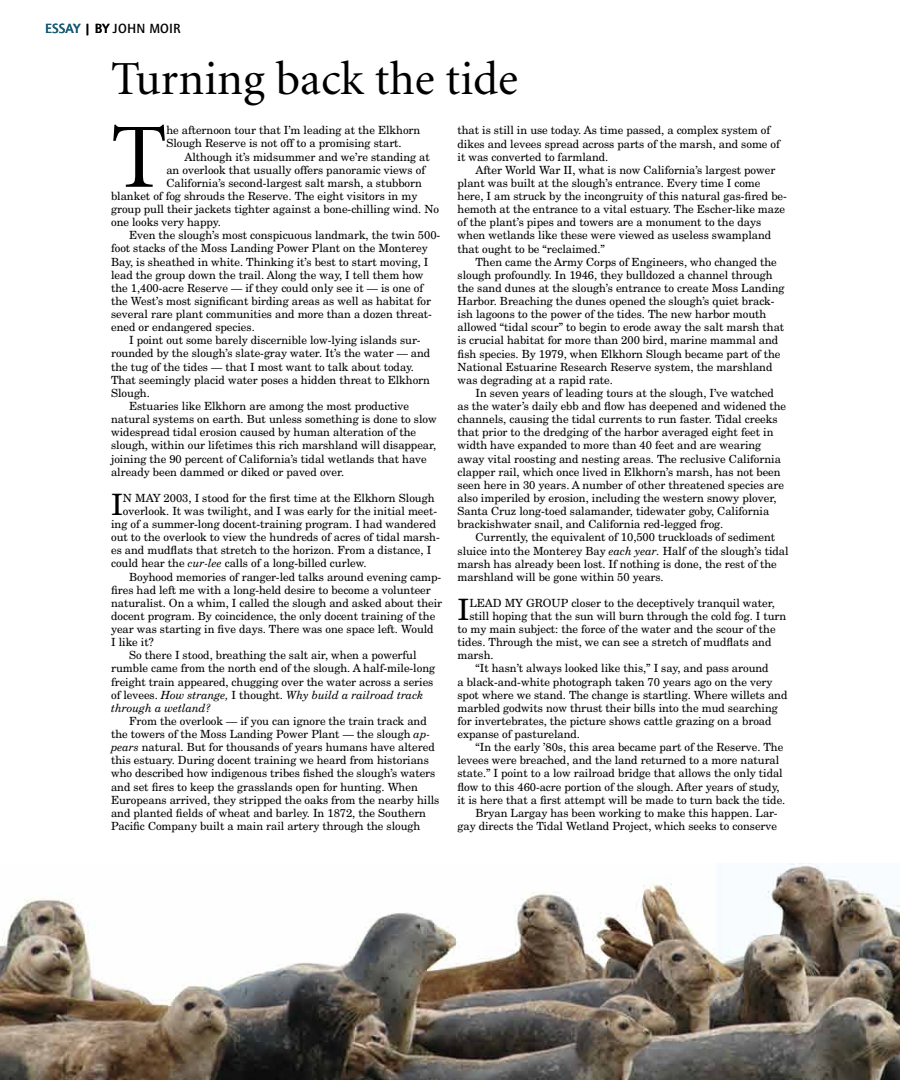
<style>
.page{position:relative;width:900px;height:1080px;background:#fff}
.page>*{position:absolute;margin:0;border:0;box-sizing:border-box;transform-origin:0 0}
.t1{font:92px "Minion";color:#000}
.t2{font:47.5px "Minion";color:#000}
.t3{font:29.38px "New Century Schlbk";color:#000}
.t4{font:500 13.75px "ITC Quay Sans";letter-spacing:.015em;color:#000}
.t5{font:11.25px/13.1px "New Century Schlbk";letter-spacing:-.005em;color:#000}
.t6{font:italic 11.25px "New Century Schlbk";letter-spacing:-.005em;color:#000}
.s1{color:#1a5c74}
.s2{font-style:italic}
.s3{font-style:normal}
</style>
<div class="page">
<img style="left:0;top:864px;width:900px;height:216px">
<p class="t4" style="left:45px;top:21px;width:137px"><span class="s1">ESSAY</span> | BYy JOHN MOIR</p>
<h2 class="t2" style="left:111px;top:56px;width:408px">Turning back the tide</h2>
<h1 class="t1" style="left:111px;top:112px;width:57px">T</h1>
<p class="t5" style="left:166px;top:124px;width:255px">he afternoon tour that I’m leading at the Elkhorn<br>Slough Reserve is not off to a promising start.</p>
<p class="t5" style="left:184px;top:150px;width:247px">Although it’s midsummer and we’re standing at</p>
<p class="t5" style="left:166px;top:163px;width:260px">an overlook that usually offers panoramic views of</p>
<p class="t5" style="left:166px;top:176px;width:257px">California’s second-largest salt marsh, a stubborn</p>
<p class="t5" style="left:111px;top:189px;width:308px">blanket of fog shrouds the Reserve. The eight visitors in my</p>
<p class="t5" style="left:111px;top:202px;width:330px">group pull their jackets tighter against a bone-chilling wind. No</p>
<p class="t5" style="left:111px;top:216px;width:111px">one looks very happy.</p>
<p class="t5" style="left:129px;top:229px;width:313px">Even the slough’s most conspicuous landmark, the twin 500-</p>
<p class="t5" style="left:111px;top:242px;width:318px">foot stacks of the Moss Landing Power Plant on the Monterey</p>
<p class="t5" style="left:111px;top:255px;width:319px">Bay, is sheathed in white. Thinking it’s best to start moving, I</p>
<p class="t5" style="left:111px;top:268px;width:314px">lead the group down the trail. Along the way, I tell them how</p>
<p class="t5" style="left:111px;top:281px;width:314px">the 1,400-acre Reserve — if they could only see it — is one of</p>
<p class="t5" style="left:111px;top:294px;width:321px">the West’s most significant birding areas as well as habitat for</p>
<p class="t5" style="left:111px;top:308px;width:322px">several rare plant communities and more than a dozen threat-</p>
<p class="t5" style="left:111px;top:321px;width:145px">ened or endangered species.</p>
<p class="t5" style="left:129px;top:334px;width:293px">I point out some barely discernible low-lying islands sur-</p>
<p class="t5" style="left:111px;top:347px;width:321px">rounded by the slough’s slate-gray water. It’s the water — and</p>
<p class="t5" style="left:111px;top:360px;width:305px">the tug of the tides — that I most want to talk about today.</p>
<p class="t5" style="left:111px;top:373px;width:321px">That seemingly placid water poses a hidden threat to Elkhorn</p>
<p class="t5" style="left:111px;top:386px;width:40px">Slough.</p>
<p class="t5" style="left:129px;top:399px;width:282px">Estuaries like Elkhorn are among the most productive</p>
<p class="t5" style="left:111px;top:413px;width:327px">natural systems on earth. But unless something is done to slow</p>
<p class="t5" style="left:111px;top:426px;width:307px">widespread tidal erosion caused by human alteration of the</p>
<p class="t5" style="left:111px;top:439px;width:327px">slough, within our lifetimes this rich marshland will disappear,</p>
<p class="t5" style="left:111px;top:452px;width:317px">joining the 90 percent of California’s tidal wetlands that have</p>
<p class="t5" style="left:111px;top:465px;width:235px">already been dammed or diked or paved over.</p>
<h3 class="t3" style="left:111px;top:487px;width:13px">I</h3>
<p class="t5" style="left:123px;top:491px;width:313px">n May 2003, I stood for the first time at the Elkhorn Slough</p>
<p class="t5" style="left:123px;top:504px;width:316px">overlook. It was twilight, and I was early for the initial meet-</p>
<p class="t5" style="left:111px;top:517px;width:327px">ing of a summer-long docent-training program. I had wandered</p>
<p class="t5" style="left:111px;top:531px;width:330px">out to the overlook to view the hundreds of acres of tidal marsh-</p>
<p class="t5" style="left:111px;top:544px;width:322px">es and mudflats that stretch to the horizon. From a distance, I</p>
<p class="t5" style="left:111px;top:557px;width:257px">could hear the <span class="s2">cur-lee</span> calls of a long-billed curlew.</p>
<p class="t5" style="left:129px;top:570px;width:314px">Boyhood memories of ranger-led talks around evening camp-</p>
<p class="t5" style="left:111px;top:583px;width:321px">fires had left me with a long-held desire to become a volunteer</p>
<p class="t5" style="left:111px;top:596px;width:333px">naturalist. On a whim, I called the slough and asked about their</p>
<p class="t5" style="left:111px;top:609px;width:326px">docent program. By coincidence, the only docent training of the</p>
<p class="t5" style="left:111px;top:622px;width:324px">year was starting in five days. There was one space left. Would</p>
<p class="t5" style="left:111px;top:636px;width:44px">I like it?</p>
<p class="t5" style="left:129px;top:649px;width:289px">So there I stood, breathing the salt air, when a powerful</p>
<p class="t5" style="left:111px;top:662px;width:326px">rumble came from the north end of the slough. A half-mile-long</p>
<p class="t5" style="left:111px;top:675px;width:324px">freight train appeared, chugging over the water across a series</p>
<p class="t6" style="left:111px;top:688px;width:314px"><span class="s3">of levees.</span> How strange, <span class="s3">I thought.</span> Why build a railroad track</p>
<p class="t6" style="left:111px;top:701px;width:101px">through a wetland?</p>
<p class="t5" style="left:111px;top:714px;width:330px;text-indent:18px">From the overlook — if you can ignore the train track and the towers of the Moss Landing Power Plant — the slough <span class="s2">ap&shy;pears</span> natural. But for thousands of years humans have altered this estuary. During docent training we heard from historians who described how indigenous tribes fished the slough’s waters and set fires to keep the grasslands open for hunting. When Europeans arrived, they stripped the oaks from the nearby hills and planted fields of wheat and barley. In 1872, the Southern Pacific Company built a main rail artery through the slough</p>
<p class="t5" style="left:458px;top:124px;width:324px">that is still in use today. As time passed, a complex system of dikes and levees spread across parts of the marsh, and some of it was converted to farmland.</p>
<p class="t5" style="left:458px;top:163px;width:331px;text-indent:18px">After World War II, what is now California’s largest power plant was built at the slough’s entrance. Every time I come here, I am struck by the incongruity of this natural gas-fired be&shy;hemoth at the entrance to a vital estuary. The Escher-like maze of the plant’s pipes and towers are a monument to the days when wetlands like these were viewed as useless swampland that ought to be “reclaimed.”</p>
<p class="t5" style="left:458px;top:255px;width:329px;text-indent:18px">Then came the Army Corps of Engineers, who changed the slough profoundly. In 1946, they bulldozed a channel through the sand dunes at the slough’s entrance to create Moss Landing Harbor. Breaching the dunes opened the slough’s quiet brack&shy;ish lagoons to the power of the tides. The new harbor mouth allowed “tidal scour” to begin to erode away the salt marsh that is crucial habitat for more than 200 bird, marine mammal and fish species. By 1979, when Elkhorn Slough became part of the National Estuarine Research Reserve system, the marshland was degrading at a rapid rate.</p>
<p class="t5" style="left:458px;top:386px;width:330px;text-indent:18px">In seven years of leading tours at the slough, I’ve watched as the water’s daily ebb and flow has deepened and widened the channels, causing the tidal currents to run faster. Tidal creeks that prior to the dredging of the harbor averaged eight feet in width have expanded to more than 40 feet and are wearing away vital roosting and nesting areas. The reclusive California clapper rail, which once lived in Elkhorn’s marsh, has not been seen here in 30 years. A number of other threatened species are also imperiled by erosion, including the western snowy plover, Santa Cruz long-toed salamander, tidewater goby, California brackishwater snail, and California red-legged frog.</p>
<p class="t5" style="left:458px;top:531px;width:333px;text-indent:18px">Currently, the equivalent of 10,500 truckloads of sediment sluice into the Monterey Bay <span class="s2">each year.</span> Half of the slough’s tidal marsh has already been lost. If nothing is done, the rest of the marshland will be gone within 50 years.</p>
<h3 class="t3" style="left:458px;top:592px;width:13px">I</h3>
<p class="t5" style="left:469px;top:596px;width:9px">lead</p>
<p class="t5" style="left:505px;top:596px;width:272px">my group closer to the deceptively tranquil water,</p>
<p class="t5" style="left:469px;top:609px;width:319px">still hoping that the sun will burn through the cold fog. I turn</p>
<p class="t5" style="left:458px;top:622px;width:320px">to my main subject: the force of the water and the scour of the</p>
<p class="t5" style="left:458px;top:636px;width:316px">tides. Through the mist, we can see a stretch of mudflats and</p>
<p class="t5" style="left:458px;top:649px;width:38px">marsh.</p>
<p class="t5" style="left:476px;top:662px;width:295px">“It hasn’t always looked like this,” I say, and pass around</p>
<p class="t5" style="left:458px;top:675px;width:317px">a black-and-white photograph taken 70 years ago on the very</p>
<p class="t5" style="left:458px;top:688px;width:332px">spot where we stand. The change is startling. Where willets and</p>
<p class="t5" style="left:458px;top:701px;width:322px">marbled godwits now thrust their bills into the mud searching</p>
<p class="t5" style="left:458px;top:714px;width:316px">for invertebrates, the picture shows cattle grazing on a broad</p>
<p class="t5" style="left:458px;top:727px;width:124px">expanse of pastureland.</p>
<p class="t5" style="left:476px;top:741px;width:309px">“In the early ’80s, this area became part of the Reserve. The</p>
<p class="t5" style="left:458px;top:754px;width:323px">levees were breached, and the land returned to a more natural</p>
<p class="t5" style="left:458px;top:767px;width:327px">state.” I point to a low railroad bridge that allows the only tidal</p>
<p class="t5" style="left:458px;top:780px;width:324px">flow to this 460-acre portion of the slough. After years of study,</p>
<p class="t5" style="left:458px;top:793px;width:329px">it is here that a first attempt will be made to turn back the tide.</p>
<p class="t5" style="left:476px;top:806px;width:304px">Bryan Largay has been working to make this happen. Lar-</p>
<p class="t5" style="left:458px;top:819px;width:321px">gay directs the Tidal Wetland Project, which seeks to conserve</p>
</div>
